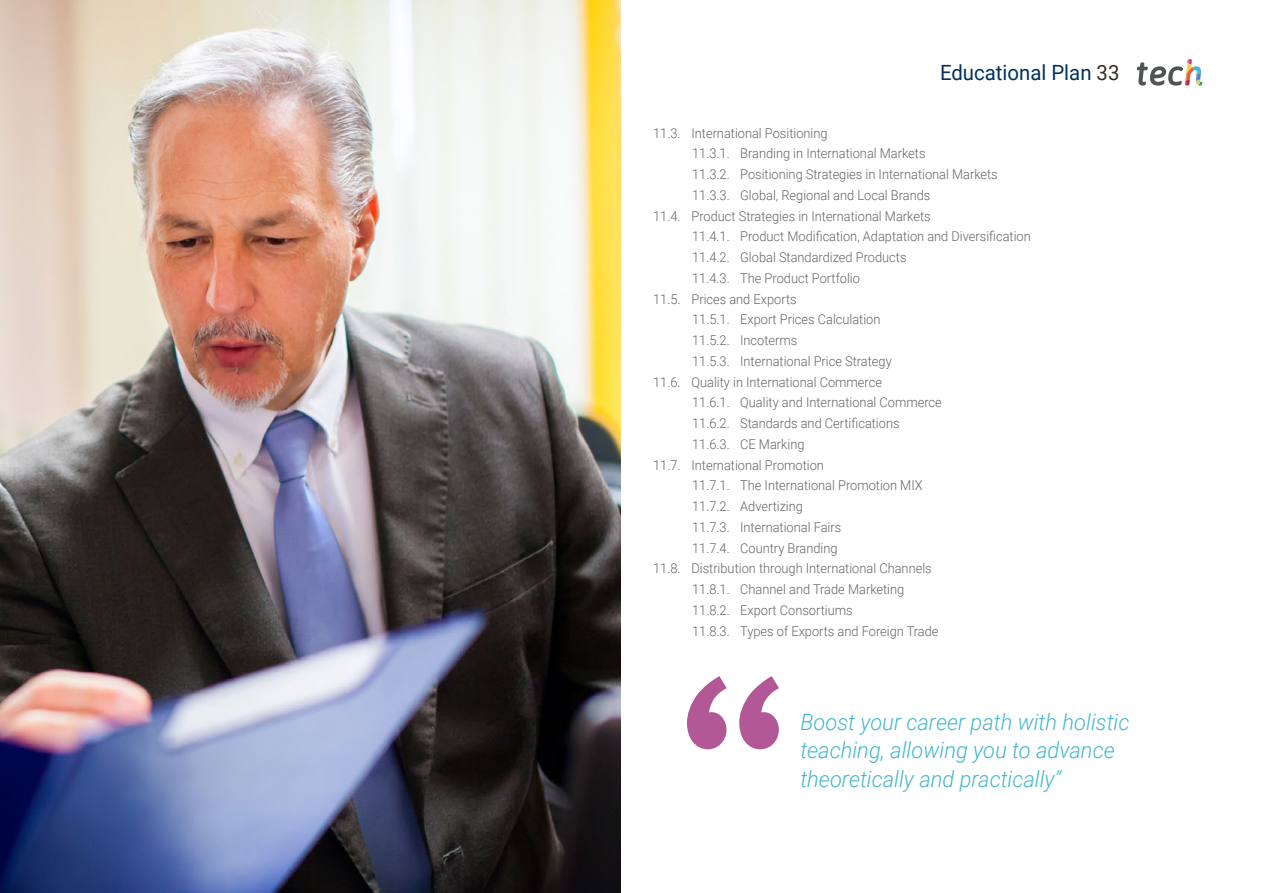
<style>
.page{position:relative;width:1263px;height:893px;background:#fff}
.page>*{position:absolute;margin:0;border:0;box-sizing:border-box;transform-origin:0 0}
.t1{font:italic 300 22.5px/28.5px "Roboto";color:#43b7cf}
.t2{font:21px "Roboto";color:#00325c}
.t3{font:300 13.5px "Roboto";color:#61646a;scale:.95 1}
.s1{color:#312e20}
</style>
<div class="page">
<img style="left:0;top:0;width:621px;height:893px">
<svg style="left:1137px;top:59px;width:65px;height:27px"></svg>
<svg style="left:687px;top:676px;width:92px;height:73px"></svg>
<h2 class="t2" style="left:940px;top:57px;width:181px">Educational Plan <span class="s1">33</span></h2>
<p class="t3" style="left:653px;top:123px;width:185px">11.3. International Positioning</p>
<p class="t3" style="left:692px;top:144px;width:247px">11.3.1. Branding in International Markets</p>
<p class="t3" style="left:692px;top:165px;width:323px">11.3.2. Positioning Strategies in International Markets</p>
<p class="t3" style="left:692px;top:186px;width:252px">11.3.3. Global, Regional and Local Brands</p>
<p class="t3" style="left:653px;top:206px;width:293px">11.4. Product Strategies in International Markets</p>
<p class="t3" style="left:692px;top:227px;width:358px">11.4.1. Product Modification, Adaptation and Diversification</p>
<p class="t3" style="left:692px;top:248px;width:227px">11.4.2. Global Standardized Products</p>
<p class="t3" style="left:692px;top:269px;width:178px">11.4.3. The Product Portfolio</p>
<p class="t3" style="left:653px;top:289px;width:152px">11.5. Prices and Exports</p>
<p class="t3" style="left:692px;top:310px;width:200px">11.5.1. Export Prices Calculation</p>
<p class="t3" style="left:692px;top:331px;width:112px">11.5.2. Incoterms</p>
<p class="t3" style="left:692px;top:352px;width:212px">11.5.3. International Price Strategy</p>
<p class="t3" style="left:653px;top:372px;width:242px">11.6. Quality in International Commerce</p>
<p class="t3" style="left:692px;top:393px;width:264px">11.6.1. Quality and International Commerce</p>
<p class="t3" style="left:692px;top:414px;width:220px">11.6.2. Standards and Certifications</p>
<p class="t3" style="left:692px;top:435px;width:120px">11.6.3. CE Marking</p>
<p class="t3" style="left:653px;top:455px;width:181px">11.7. International Promotion</p>
<p class="t3" style="left:692px;top:476px;width:244px">11.7.1. The International Promotion MIX</p>
<p class="t3" style="left:692px;top:497px;width:118px">11.7.2. Advertizing</p>
<p class="t3" style="left:692px;top:518px;width:158px">11.7.3. International Fairs</p>
<p class="t3" style="left:692px;top:538px;width:155px">11.7.4. Country Branding</p>
<p class="t3" style="left:653px;top:559px;width:295px">11.8. Distribution through International Channels</p>
<p class="t3" style="left:692px;top:580px;width:225px">11.8.1. Channel and Trade Marketing</p>
<p class="t3" style="left:692px;top:601px;width:170px">11.8.2. Export Consortiums</p>
<p class="t3" style="left:692px;top:621px;width:261px">11.8.3. Types of Exports and Foreign Trade</p>
<h1 class="t1" style="left:800px;top:706px;width:331px">Boost your career path with holistic teaching, allowing you to advance theoretically and practically”</h1>
</div>
